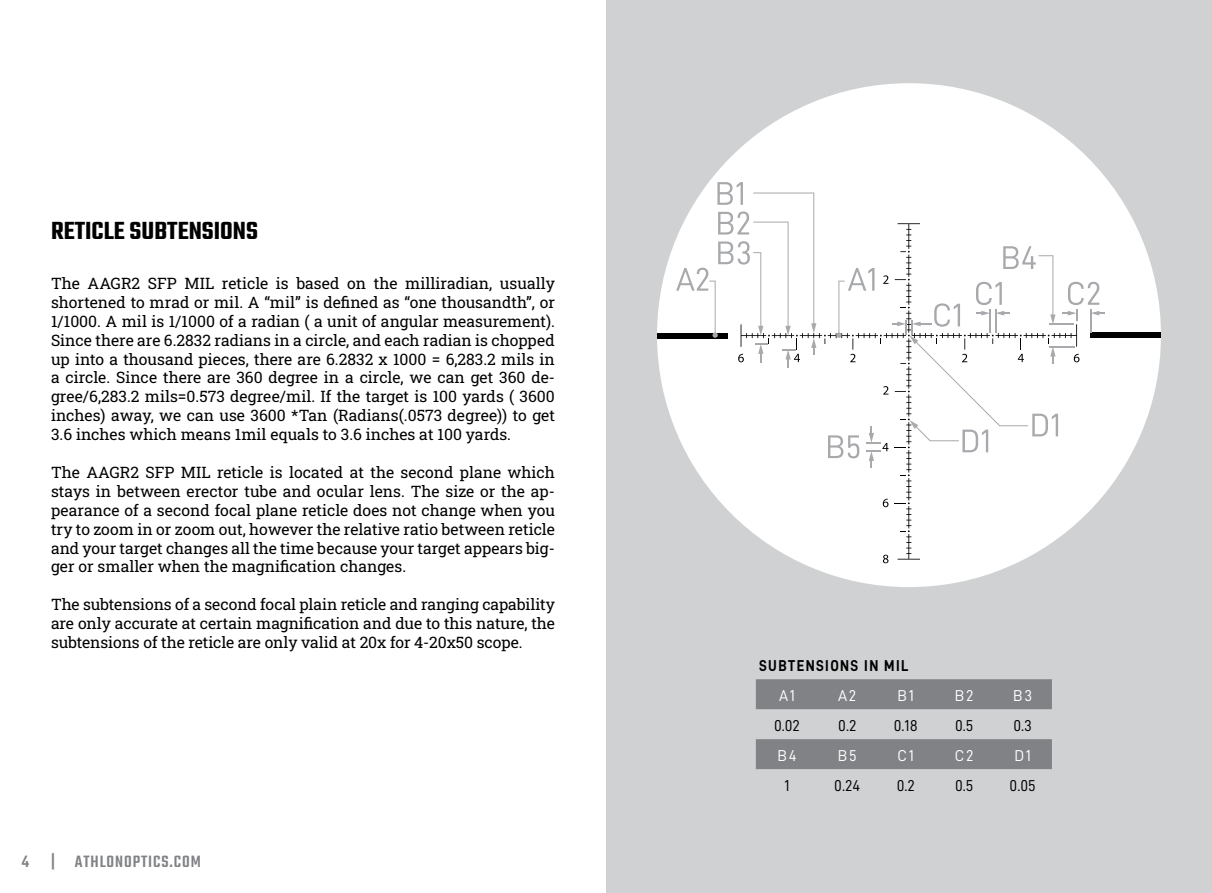
<style>
.page{position:relative;width:1212px;height:893px;background:#fff}
.page>*{position:absolute;margin:0;border:0;box-sizing:border-box;transform-origin:0 0}
.Text_Standard{font:600 27px "Teko";color:#000}
.t1{font:500 18px "Teko";letter-spacing:.05em;color:#808285}
.Text_Standard-2{font:15.75px/18.9px "Roboto Slab";color:#000;text-align:justify}
.t2{font:15.75px "D DIN";color:#000}
.t3{font:15.75px "D DIN";letter-spacing:.1em;color:#fff}
.t4{font:15.75px "D DIN Bold";letter-spacing:.1em;color:#000;scale:.9 1}
</style>
<div class="page">
<div style="left:606px;top:0;width:606px;height:893px;background:#cfd1d2"></div>
<svg style="left:756px;top:679px;width:296px;height:90px"></svg>
<div style="left:657px;top:83px;width:504px;height:504px;background:#fff;border-radius:50%"></div>
<div style="left:1090px;top:333px;width:71px;height:5px;background:#000"></div>
<div style="left:657px;top:333px;width:70px;height:5px;background:#000"></div>
<svg style="left:676px;top:182px;width:428px;height:381px"></svg>
<p class="Text_Standard" style="left:51px;top:214px;width:208px">RETICLE SUBTENSIONS</p>
<p class="Text_Standard-2" style="left:51px;top:273px;width:505px">The AAGR2 SFP MIL reticle is based on the milliradian, usually shortened to mrad or mil. A “mil” is defined as “one thousandth”, or 1/1000. A mil is 1/1000 of a radian ( a unit of angular measurement).<br>Since there are 6.2832 radians in a circle, and each radian is chopped up into a thousand pieces, there are 6.2832 x 1000 = 6,283.2 mils in a circle. Since there are 360 degree in a circle, we can get 360 de&shy;gree/6,283.2 mils=0.573 degree/mil. If the target is 100 yards ( 3600 inches) away, we can use 3600 *Tan (Radians(.0573 degree)) to get 3.6 inches which means 1mil equals to 3.6 inches at 100 yards.</p>
<p class="Text_Standard-2" style="left:51px;top:462px;width:505px">The AAGR2 SFP MIL reticle is located at the second plane which stays in between erector tube and ocular lens. The size or the ap&shy;pearance of a second focal plane reticle does not change when you try to zoom in or zoom out, however the relative ratio between reticle and your target changes all the time because your target appears big&shy;ger or smaller when the magnification changes.</p>
<p class="Text_Standard-2" style="left:51px;top:595px;width:505px">The subtensions of a second focal plain reticle and ranging capability are only accurate at certain magnification and due to this nature, the subtensions of the reticle are only valid at 20x for 4-20x50 scope.</p>
<p class="t1" style="left:22px;top:851px;width:181px">4 | ATHLONOPTICS.COM</p>
<p class="t4" style="left:759px;top:657px;width:168px">SUBTENSIONS IN MIL</p>
<p class="t3" style="left:779px;top:687px;width:17px">A1</p>
<p class="t3" style="left:838px;top:687px;width:20px">A2</p>
<p class="t3" style="left:897px;top:687px;width:18px">B1</p>
<p class="t3" style="left:955px;top:687px;width:20px">B2</p>
<p class="t3" style="left:1013px;top:687px;width:21px">B3</p>
<p class="t2" style="left:774px;top:717px;width:27px">0.02</p>
<p class="t2" style="left:838px;top:717px;width:20px">0.2</p>
<p class="t2" style="left:894px;top:717px;width:26px">0.18</p>
<p class="t2" style="left:955px;top:717px;width:20px">0.5</p>
<p class="t2" style="left:1013px;top:717px;width:20px">0.3</p>
<p class="t3" style="left:777px;top:747px;width:21px">B4</p>
<p class="t3" style="left:838px;top:747px;width:20px">B5</p>
<p class="t3" style="left:897px;top:747px;width:18px">C1</p>
<p class="t3" style="left:955px;top:747px;width:20px">C2</p>
<p class="t3" style="left:1014px;top:747px;width:18px">D1</p>
<p class="t2" style="left:784px;top:777px;width:7px">1</p>
<p class="t2" style="left:834px;top:777px;width:28px">0.24</p>
<p class="t2" style="left:897px;top:777px;width:20px">0.2</p>
<p class="t2" style="left:955px;top:777px;width:20px">0.5</p>
<p class="t2" style="left:1009px;top:777px;width:28px">0.05</p>
</div>
